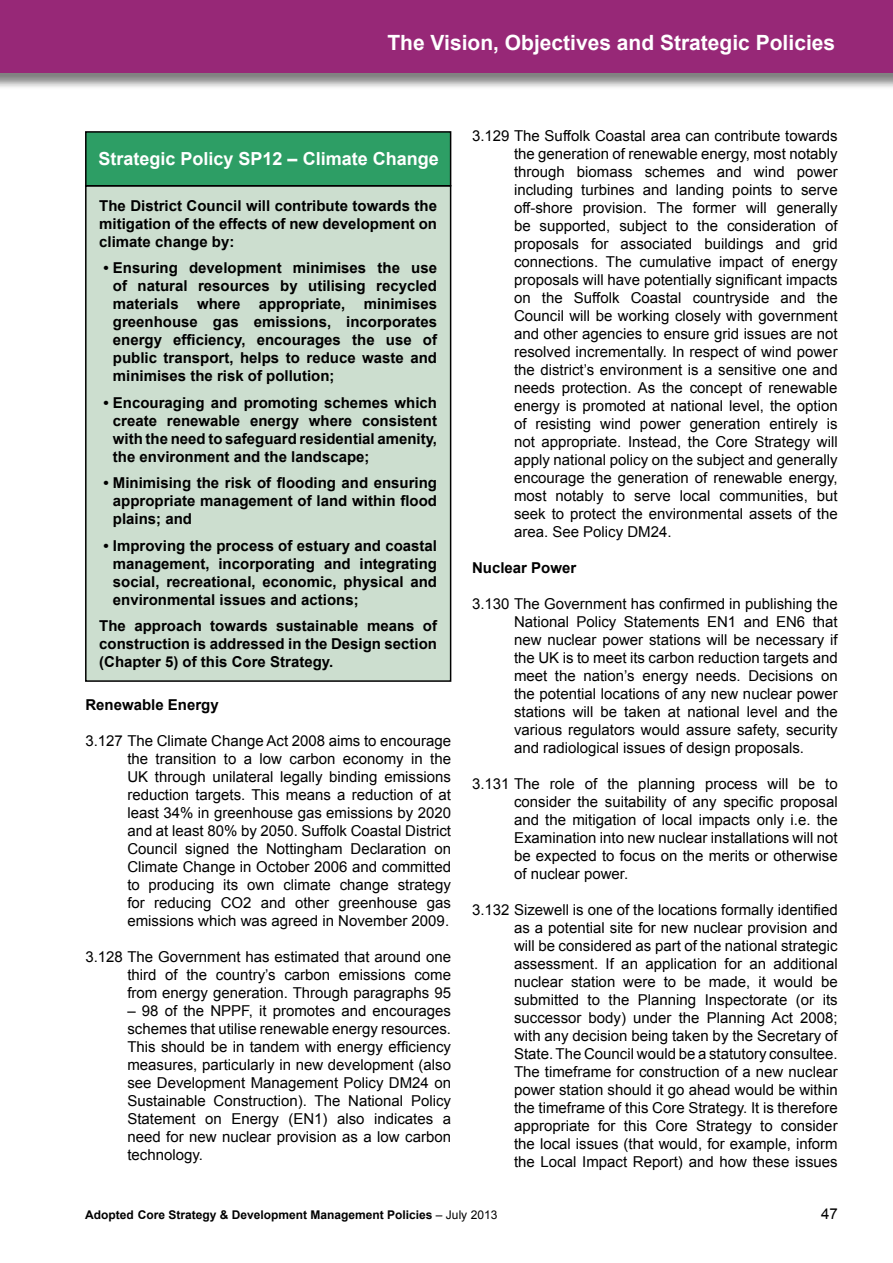
<style>
.page{position:relative;width:893px;height:1263px;background:#fff}
.page>*{position:absolute;margin:0;border:0;box-sizing:border-box;transform-origin:0 0}
.t1{font:700 21px "Arial";color:#fff}
.t2{font:700 18px "Arial";color:#fff}
.t3{font:15px/18px "Arial";color:#000;text-align:justify}
.t4{font:700 15px/18px "Arial";color:#000;text-align:justify}
.t5{font:700 12px "Arial";color:#000}
.s1{font-weight:400}
</style>
<div class="page">
<div style="left:86px;top:186px;width:365px;height:495px;background:#ccdecf"></div>
<div style="left:85px;top:185px;width:366px;height:497px;border:2px solid #000"></div>
<div style="left:86px;top:132px;width:365px;height:54px;background:#2d9e65"></div>
<div style="left:85px;top:131px;width:366px;height:55px;border:2px solid #000"></div>
<div style="left:0;top:0;width:893px;height:90px;background:#000;opacity:.5"></div>
<div style="left:0;top:0;width:893px;height:73px;background:#972877"></div>
<h1 class="t1" style="left:387px;top:29px;width:449px">The Vision, Objectives and Strategic Policies</h1>
<p class="t2" style="left:99px;top:146px;width:342px">Strategic Policy SP12 – Climate Change</p>
<p class="t4" style="left:99px;top:197px;width:339px">The District Council will contribute towards the mitigation of the effects of new development on climate change by:</p>
<p class="t4" style="left:113px;top:259px;width:326px;text-indent:-9px">• Ensuring development minimises the use of natural resources by utilising recycled materials where appropriate, minimises greenhouse gas emissions, incorporates energy efficiency, encourages the use of public transport, helps to reduce waste and minimises the risk of pollution;</p>
<p class="t4" style="left:113px;top:394px;width:326px;text-indent:-9px">• Encouraging and promoting schemes which create renewable energy where consistent with the need to safeguard residential amenity, the environment and the landscape;</p>
<p class="t4" style="left:113px;top:474px;width:326px;text-indent:-9px">• Minimising the risk of flooding and ensuring appropriate management of land within flood plains; and</p>
<p class="t4" style="left:113px;top:537px;width:326px;text-indent:-9px">• Improving the process of estuary and coastal management, incorporating and integrating social, recreational, economic, physical and environmental issues and actions;</p>
<p class="t4" style="left:99px;top:617px;width:339px">The approach towards sustainable means of construction is addressed in the Design section (Chapter 5) of this Core Strategy.</p>
<p class="t4" style="left:85px;top:696px;width:135px">Renewable Energy</p>
<p class="t3" style="left:127px;top:732px;width:325px;text-indent:-42px">3.127 The Climate Change Act 2008 aims to encourage the transition to a low carbon economy in the UK through unilateral legally binding emissions reduction targets. This means a reduction of at least 34% in greenhouse gas emissions by 2020 and at least 80% by 2050. Suffolk Coastal District Council signed the Nottingham Declaration on Climate Change in October 2006 and committed to producing its own climate change strategy for reducing CO2 and other greenhouse gas emissions which was agreed in November 2009.</p>
<p class="t3" style="left:127px;top:948px;width:325px;text-indent:-42px">3.128 The Government has estimated that around one third of the country’s carbon emissions come from energy generation. Through paragraphs 95</p>
<p class="t3" style="left:127px;top:1002px;width:325px">– 98 of the NPPF, it promotes and encourages schemes that utilise renewable energy resources.<br>This should be in tandem with energy efficiency measures, particularly in new development (also see Development Management Policy DM24 on Sustainable Construction). The National Policy Statement on Energy (EN1) also indicates a need for new nuclear provision as a low carbon technology.</p>
<p class="t3" style="left:514px;top:127px;width:325px;text-indent:-42px">3.129 The Suffolk Coastal area can contribute towards the generation of renewable energy, most notably through biomass schemes and wind power including turbines and landing points to serve off-shore provision. The former will generally be supported, subject to the consideration of proposals for associated buildings and grid connections. The cumulative impact of energy proposals will have potentially significant impacts on the Suffolk Coastal countryside and the Council will be working closely with government and other agencies to ensure grid issues are not resolved incrementally. In respect of wind power the district’s environment is a sensitive one and needs protection. As the concept of renewable energy is promoted at national level, the option of resisting wind power generation entirely is not appropriate. Instead, the Core Strategy will apply national policy on the subject and generally encourage the generation of renewable energy, most notably to serve local communities, but seek to protect the environmental assets of the area. See Policy DM24.</p>
<p class="t4" style="left:472px;top:560px;width:106px">Nuclear Power</p>
<p class="t3" style="left:514px;top:595px;width:325px;text-indent:-42px">3.130 The Government has confirmed in publishing the National Policy Statements EN1 and EN6 that new nuclear power stations will be necessary if the UK is to meet its carbon reduction targets and meet the nation’s energy needs. Decisions on the potential locations of any new nuclear power stations will be taken at national level and the various regulators would assure safety, security and radiological issues of design proposals.</p>
<p class="t3" style="left:514px;top:775px;width:325px;text-indent:-42px">3.131 The role of the planning process will be to consider the suitability of any specific proposal and the mitigation of local impacts only i.e. the Examination into new nuclear installations will not be expected to focus on the merits or otherwise of nuclear power.</p>
<p class="t3" style="left:514px;top:901px;width:325px;text-indent:-42px">3.132 Sizewell is one of the locations formally identified as a potential site for new nuclear provision and will be considered as part of the national strategic assessment. If an application for an additional nuclear station were to be made, it would be submitted to the Planning Inspectorate (or its successor body) under the Planning Act 2008; with any decision being taken by the Secretary of State. The Council would be a statutory consultee.<br>The timeframe for construction of a new nuclear power station should it go ahead would be within the timeframe of this Core Strategy. It is therefore appropriate for this Core Strategy to consider the local issues (that would, for example, inform the Local Impact Report) and how these issues</p>
<p class="t5" style="left:85px;top:1206px;width:414px">Adopted Core Strategy &amp; Development Management Policies <span class="s1">– July 2013</span></p>
<p class="t3" style="left:821px;top:1204px;width:18px">47</p>
</div>
